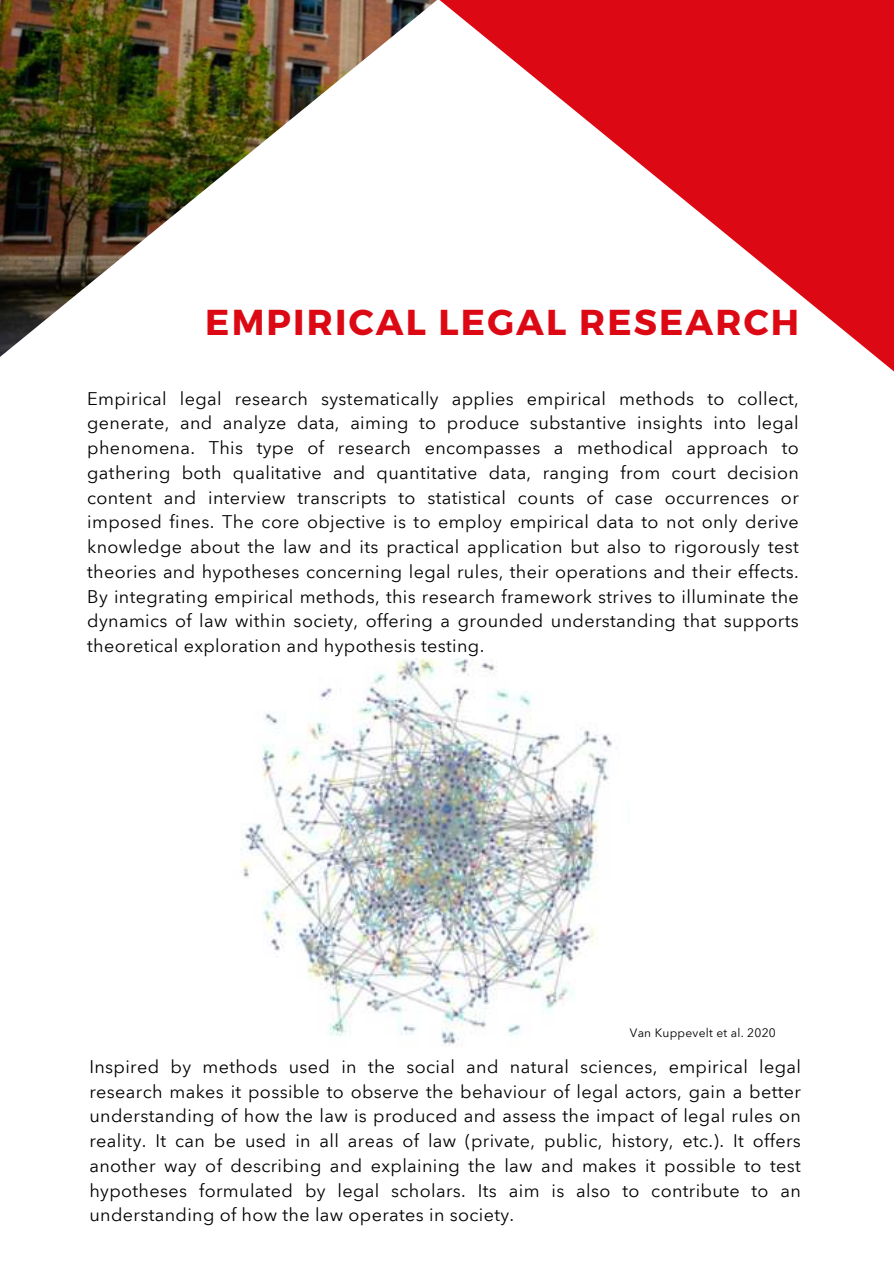
<style>
.page{position:relative;width:894px;height:1264px;background:#fff}
.page>*{position:absolute;margin:0;border:0;box-sizing:border-box;transform-origin:0 0}
.t1{font:700 36px "Montserrat";letter-spacing:.06em;color:#dc0814}
.t2{font:18px/24.8px "Avenir Next Arabic";letter-spacing:.02em;color:#000;text-align:justify}
.t3{font:12px "Avenir Next Arabic";letter-spacing:.02em;color:#000}
</style>
<div class="page">
<img style="left:0;top:0;width:326px;height:357px">
<svg style="left:326px;top:0;width:567px;height:371px"></svg>
<img style="left:240px;top:658px;width:372px;height:388px">
<h1 class="t1" style="left:205px;top:299px;width:595px">EMPIRICAL LEGAL RESEARCH</h1>
<p class="t2" style="left:87px;top:386px;width:713px">Empirical legal research systematically applies empirical methods to collect, generate, and analyze data, aiming to produce substantive insights into legal phenomena. This type of research encompasses a methodical approach to gathering both qualitative and quantitative data, ranging from court decision content and interview transcripts to statistical counts of case occurrences or imposed fines. The core objective is to employ empirical data to not only derive knowledge about the law and its practical application but also to rigorously test theories and hypotheses concerning legal rules, their operations and their effects.<br>By integrating empirical methods, this research framework strives to illuminate the dynamics of law within society, offering a grounded understanding that supports theoretical exploration and hypothesis testing.</p>
<p class="t3" style="left:629px;top:1022px;width:147px">Van Kuppevelt et al. 2020</p>
<p class="t2" style="left:89px;top:1054px;width:713px">Inspired by methods used in the social and natural sciences, empirical legal research makes it possible to observe the behaviour of legal actors, gain a better understanding of how the law is produced and assess the impact of legal rules on reality. It can be used in all areas of law (private, public, history, etc.). It offers another way of describing and explaining the law and makes it possible to test hypotheses formulated by legal scholars. Its aim is also to contribute to an understanding of how the law operates in society.</p>
</div>
